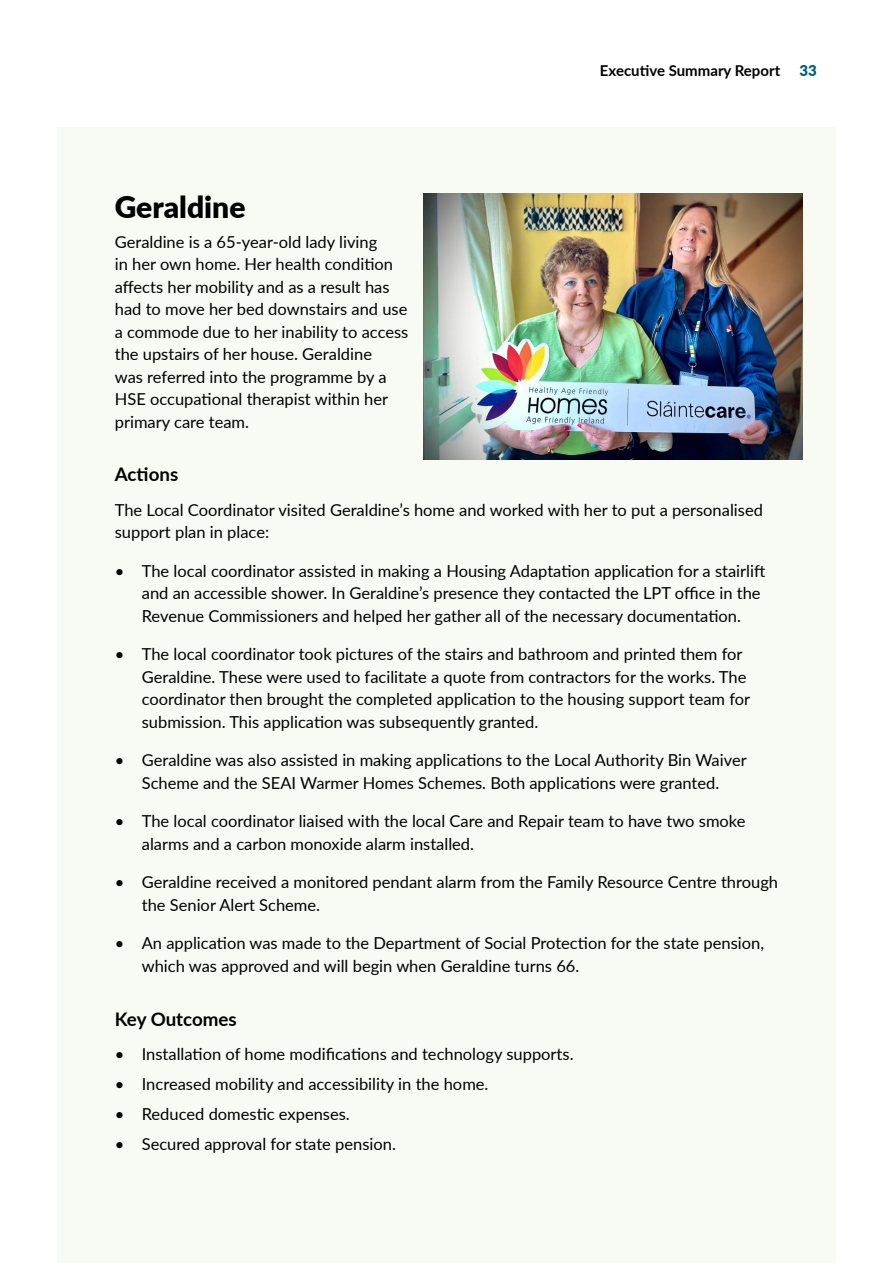
<style>
.page{position:relative;width:893px;height:1263px;background:#fff}
.page>*{position:absolute;margin:0;border:0;box-sizing:border-box;transform-origin:0 0}
.t1{font:900 30px "Lato";color:#000}
.t2{font:700 18.75px "Lato";color:#000}
.t3{font:16.5px/22.5px "Lato";color:#000}
.t4{font:700 15px "Lato";color:#000}
.t5{font:900 15px "Lato";color:#006071}
</style>
<div class="page">
<div style="left:57px;top:128px;width:779px;height:1135px;background:#f8fbf3"></div>
<img style="left:424px;top:193px;width:379px;height:266px">
<p class="t4" style="left:600px;top:59px;width:182px">Executive Summary Report</p>
<p class="t5" style="left:800px;top:60px;width:19px">33</p>
<h1 class="t1" style="left:115px;top:184px;width:132px">Geraldine</h1>
<p class="t3" style="left:115px;top:230px;width:295px">Geraldine is a 65-year-old lady living<br>in her own home. Her health condition affects her mobility and as a result has had to move her bed downstairs and use a commode due to her inability to access the upstairs of her house. Geraldine<br>was referred into the programme by a HSE occupational therapist within her primary care team.</p>
<p class="t2" style="left:115px;top:461px;width:65px">Actions</p>
<p class="t3" style="left:115px;top:498px;width:650px">The Local Coordinator visited Geraldine’s home and worked with her to put a personalised support plan in place:</p>
<p class="t3" style="left:142px;top:559px;width:625px;text-indent:-27px">• The local coordinator assisted in making a Housing Adaptation application for a stairlift and an accessible shower. In Geraldine’s presence they contacted the LPT office in the<br>Revenue Commissioners and helped her gather all of the necessary documentation.</p>
<p class="t3" style="left:142px;top:642px;width:610px;text-indent:-27px">• The local coordinator took pictures of the stairs and bathroom and printed them for Geraldine. These were used to facilitate a quote from contractors for the works. The coordinator then brought the completed application to the housing support team for submission. This application was subsequently granted.</p>
<p class="t3" style="left:115px;top:748px;width:633px;text-align:center">• Geraldine was also assisted in making applications to the Local Authority Bin Waiver<br>Scheme and the SEAI Warmer Homes Schemes. Both applications were granted.</p>
<p class="t3" style="left:142px;top:809px;width:605px;text-indent:-27px">• The local coordinator liaised with the local Care and Repair team to have two smoke alarms and a carbon monoxide alarm installed.</p>
<p class="t3" style="left:142px;top:870px;width:638px;text-indent:-27px">• Geraldine received a monitored pendant alarm from the Family Resource Centre through the Senior Alert Scheme.</p>
<p class="t3" style="left:142px;top:931px;width:624px;text-indent:-27px">• An application was made to the Department of Social Protection for the state pension, which was approved and will begin when Geraldine turns 66.</p>
<p class="t2" style="left:115px;top:1005px;width:123px">Key Outcomes</p>
<p class="t3" style="left:115px;top:1042px;width:460px">• Installation of home modifications and technology supports.</p>
<p class="t3" style="left:115px;top:1072px;width:375px">• Increased mobility and accessibility in the home.</p>
<p class="t3" style="left:115px;top:1102px;width:237px">• Reduced domestic expenses.</p>
<p class="t3" style="left:115px;top:1132px;width:283px">• Secured approval for state pension.</p>
</div>
